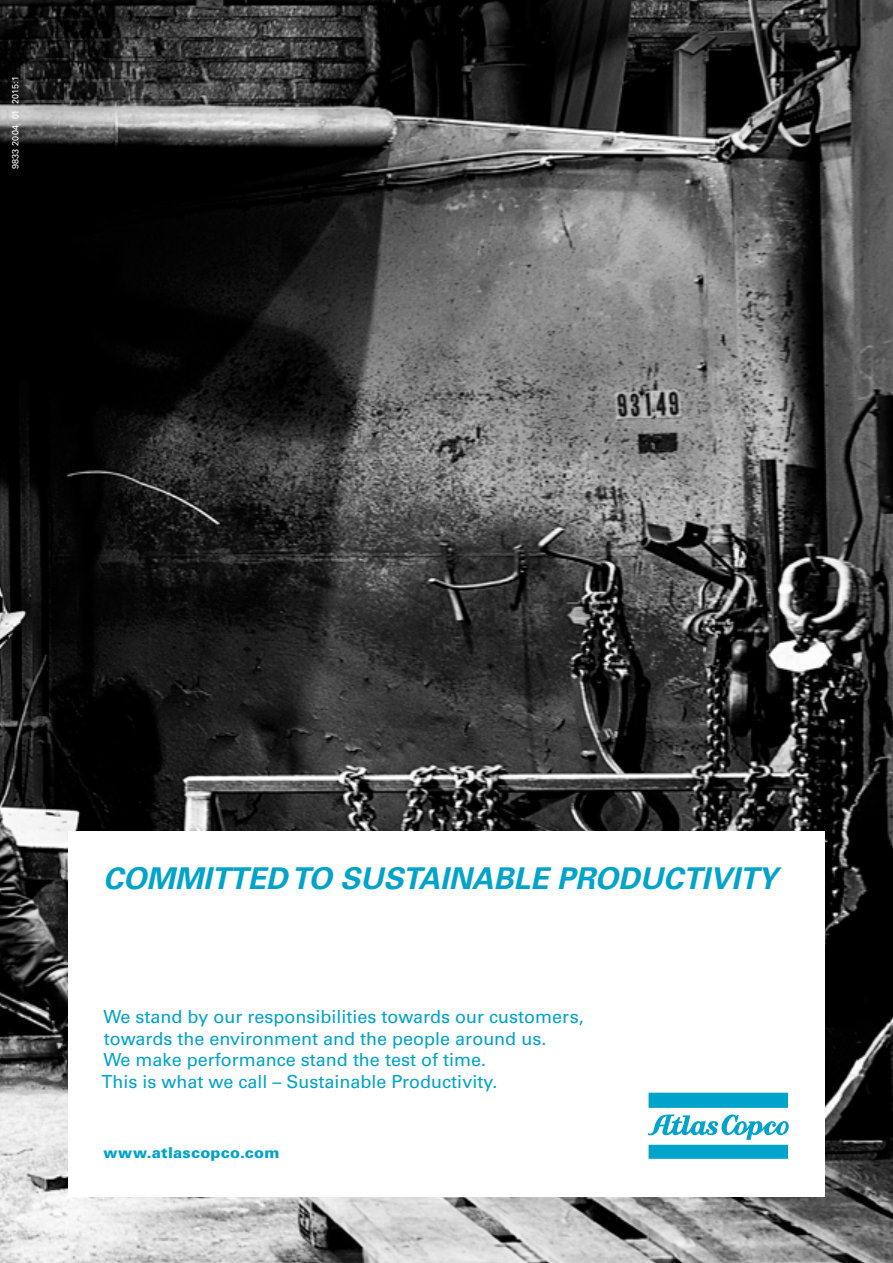
<style>
.page{position:relative;width:893px;height:1263px;background:#fff}
.page>*{position:absolute;margin:0;border:0;box-sizing:border-box;transform-origin:0 0}
.t1{font:italic 700 30px "Univers LT Std";color:#00a3c9}
.t2{font:18px/21.6px "Univers LT Std";color:#00a3c9}
.t3{font:900 15px "Univers LT Std";letter-spacing:.015em;color:#00a3c9}
.t4{font:9px "Univers LT Std";letter-spacing:.02em;color:#fff}
</style>
<div class="page">
<img style="left:0;top:0;width:893px;height:1263px">
<div style="left:68px;top:831px;width:757px;height:365px;background:#fff"></div>
<div style="left:649px;top:1093px;width:139px;height:15px;background:#00a3c9"></div>
<svg style="left:648px;top:1114px;width:141px;height:45px"></svg>
<p class="t4" style="left:10px;top:169px;width:94px;rotate:-90deg">9833 2004 01 2015:1</p>
<h1 class="t1" style="left:103px;top:860px;width:676px">COMMITTED TO SUSTAINABLE PRODUCTIVITY</h1>
<p class="t2" style="left:101px;top:1006px;width:484px">We stand by our responsibilities towards our customers, towards the environment and the people around us.<br>We make performance stand the test of time.<br>This is what we call – Sustainable Productivity.</p>
<p class="t3" style="left:104px;top:1143px;width:177px">www.atlascopco.com</p>
</div>
